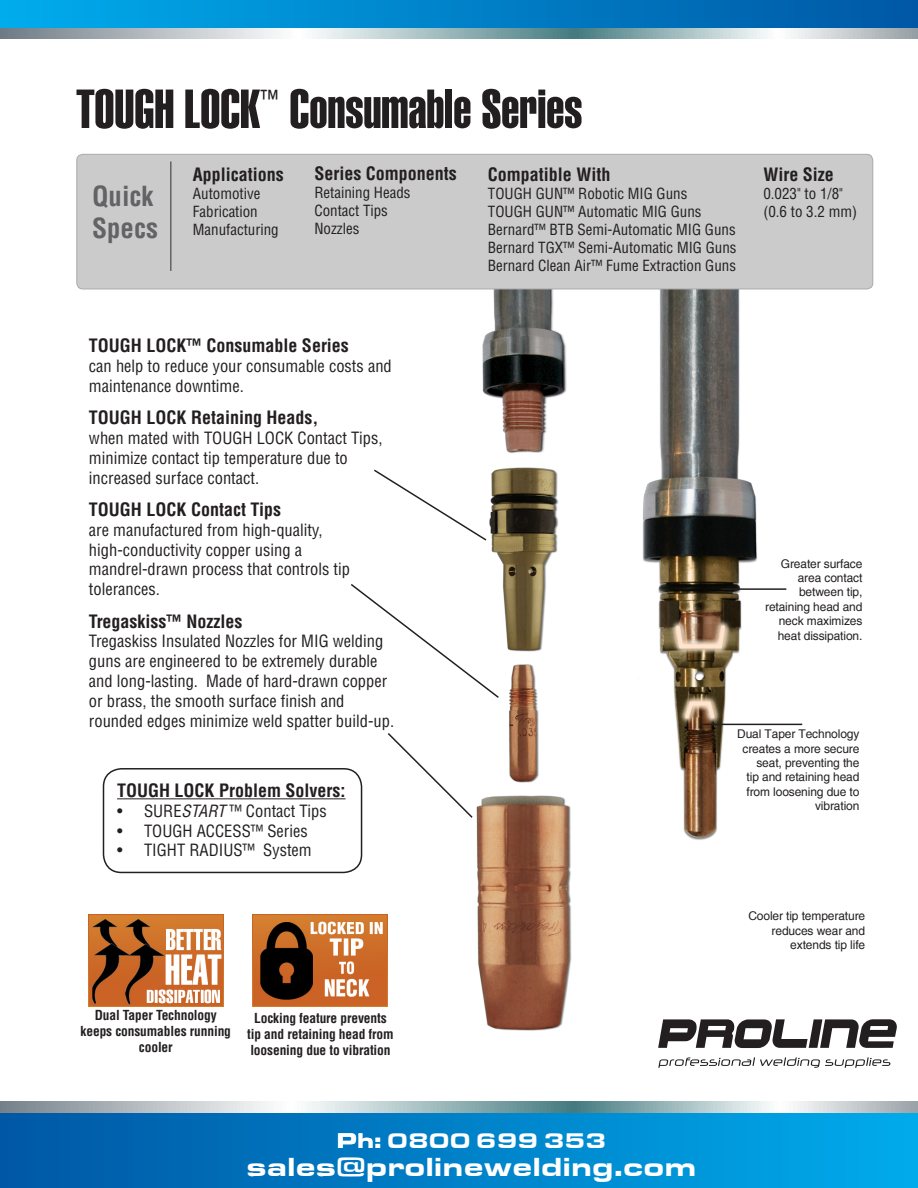
<style>
.page{position:relative;width:918px;height:1188px;background:#fff}
.page>*{position:absolute;margin:0;border:0;box-sizing:border-box;transform-origin:0 0}
.Product_Title{font:54px "Helvetica LT Std Extra Comp";color:#231f20}
.t1{font:27px "Eurostar Black Extended";color:#fff}
.Quick_Specs{font:700 condensed 27px "Helvetica LT Std";color:#636366}
.Product_Title-2{font:condensed 24px "Helvetica";color:#231f20}
.t2{font:21.9px "Eurostar Black Extended";color:#fff}
.Copy_Text{font:700 condensed 18px "Helvetica LT Std";color:#231f20}
.Specifications{font:700 condensed 18px "Helvetica LT Std";color:#231f20}
.Copy_Text-2{font:condensed 16.5px/19.8px "Helvetica LT Std";color:#231f20}
.Specifications-2{font:condensed 15px/18px "Helvetica LT Std";color:#231f20}
.Infographic_Text{font:700 condensed 13.5px/16.2px "Helvetica LT Std";letter-spacing:-.01em;color:#231f20;text-align:center}
.Features{font:12px/14.4px "Helvetica";letter-spacing:-.01em;color:#231f20;text-align:right}
.s1{font-style:italic}
</style>
<div class="page">
<img style="left:678px;top:289px;width:116px;height:551px">
<svg style="left:701px;top:803px;width:74px;height:37px"></svg>
<svg style="left:720px;top:587px;width:68px;height:4px"></svg>
<hr style="left:722px;top:588px;width:64px;height:2px;background:#231f20">
<svg style="left:703px;top:640px;width:100px;height:87px"></svg>
<img style="left:368px;top:289px;width:310px;height:742px">
<div style="left:77px;top:154px;width:796px;height:135px;background:#cbcbcb;border-radius:6px"></div>
<div style="left:77px;top:154px;width:796px;height:135px;border:1px solid #a7aaac;border-radius:6px"></div>
<hr style="left:170px;top:161px;width:2px;height:110px;background:#636366">
<svg style="left:351px;top:582px;width:149px;height:118px"></svg>
<svg style="left:372px;top:468px;width:116px;height:74px"></svg>
<img style="left:88px;top:914px;width:135px;height:92px">
<img style="left:252px;top:914px;width:135px;height:92px">
<svg style="left:386px;top:731px;width:88px;height:89px"></svg>
<div style="left:103px;top:768px;width:259px;height:105px;border:2px solid #231f20;border-radius:18px"></div>
<hr style="left:117px;top:798px;width:229px;height:1px;background:#231f20">
<div style="left:0;top:0;width:918px;height:30px;background:linear-gradient(to right,#00acec,#0057a5)"></div>
<svg style="left:0;top:28px;width:918px;height:11px;background:#aebfc2"></svg>
<div style="left:0;top:1111px;width:918px;height:77px;background:linear-gradient(to right,#0057a5,#00abeb)"></div>
<svg style="left:0;top:1102px;width:918px;height:11px;background:#afc0c3"></svg>
<svg style="left:658px;top:1057px;width:233px;height:11px"></svg>
<svg style="left:658px;top:1019px;width:239px;height:29px"></svg>
<p class="Product_Title" style="left:76px;top:76px;width:185px">TOUGH LOCK</p>
<p class="Product_Title-2" style="left:260px;top:82px;width:21px">™</p>
<p class="Product_Title" style="left:290px;top:76px;width:294px">Consumable Series</p>
<p class="Quick_Specs" style="left:92px;top:179px;width:63px">Quick</p>
<p class="Quick_Specs" style="left:92px;top:212px;width:67px">Specs</p>
<p class="Specifications" style="left:193px;top:163px;width:93px">Applications</p>
<p class="Specifications-2" style="left:193px;top:184px;width:69px">Automotive<br>Fabrication</p>
<p class="Specifications-2" style="left:193px;top:220px;width:87px">Manufacturing</p>
<p class="Specifications" style="left:314px;top:162px;width:144px">Series Components</p>
<p class="Specifications-2" style="left:314px;top:184px;width:98px">Retaining Heads<br>Contact Tips</p>
<p class="Specifications-2" style="left:314px;top:220px;width:46px">Nozzles</p>
<p class="Specifications" style="left:488px;top:163px;width:124px">Compatible With</p>
<p class="Specifications-2" style="left:488px;top:184px;width:201px">TOUGH GUN™ Robotic MIG Guns</p>
<p class="Specifications-2" style="left:488px;top:202px;width:215px">TOUGH GUN™ Automatic MIG Guns</p>
<p class="Specifications-2" style="left:488px;top:220px;width:249px">Bernard™ BTB Semi-Automatic MIG Guns</p>
<p class="Specifications-2" style="left:488px;top:238px;width:250px">Bernard TGX™ Semi-Automatic MIG Guns</p>
<p class="Specifications-2" style="left:488px;top:256px;width:250px">Bernard Clean Air™ Fume Extraction Guns</p>
<p class="Specifications" style="left:763px;top:163px;width:72px">Wire Size</p>
<p class="Specifications-2" style="left:763px;top:184px;width:81px">0.023" to 1/8"</p>
<p class="Specifications-2" style="left:763px;top:202px;width:95px">(0.6 to 3.2 mm)</p>
<p class="Copy_Text" style="left:89px;top:334px;width:261px">TOUGH LOCK™ Consumable Series</p>
<p class="Copy_Text-2" style="left:89px;top:356px;width:304px">can help to reduce your consumable costs and maintenance downtime.</p>
<p class="Copy_Text" style="left:89px;top:406px;width:231px">TOUGH LOCK Retaining Heads,</p>
<p class="Copy_Text-2" style="left:89px;top:428px;width:295px">when mated with TOUGH LOCK Contact Tips, minimize contact tip temperature due to increased surface contact.</p>
<p class="Copy_Text" style="left:89px;top:498px;width:194px">TOUGH LOCK Contact Tips</p>
<p class="Copy_Text-2" style="left:89px;top:520px;width:235px">are manufactured from high-quality,</p>
<p class="Copy_Text-2" style="left:89px;top:540px;width:215px">high-conductivity copper using a</p>
<p class="Copy_Text-2" style="left:89px;top:559px;width:263px">mandrel-drawn process that controls tip tolerances.</p>
<p class="Copy_Text" style="left:89px;top:610px;width:155px">Tregaskiss™ Nozzles</p>
<p class="Copy_Text-2" style="left:89px;top:631px;width:307px">Tregaskiss Insulated Nozzles for MIG welding guns are engineered to be extremely durable and long-lasting. Made of hard-drawn copper or brass, the smooth surface finish and rounded edges minimize weld spatter build-up.</p>
<p class="Copy_Text" style="left:117px;top:779px;width:230px">TOUGH LOCK Problem Solvers:</p>
<p class="Copy_Text-2" style="left:117px;top:801px;width:211px">• SURE<span class="s1">START</span> ™ Contact Tips</p>
<p class="Copy_Text-2" style="left:117px;top:821px;width:192px">• TOUGH ACCESS™ Series</p>
<p class="Copy_Text-2" style="left:117px;top:840px;width:196px">• TIGHT RADIUS™ System</p>
<p class="Infographic_Text" style="left:81px;top:1007px;width:152px">Dual Taper Technology keeps consumables running cooler</p>
<p class="Infographic_Text" style="left:247px;top:1009px;width:148px">Locking feature prevents tip and retaining head from loosening due to vibration</p>
<h3 class="t2" style="left:336px;top:1127px;width:271px">Ph: 0800 699 353</h3>
<h2 class="t1" style="left:247px;top:1150px;width:451px">sales@prolinewelding.com</h2>
<p class="Features" style="left:765px;top:557px;width:99px">Greater surface area contact between tip, retaining head and neck maximizes heat dissipation.</p>
<p class="Features" style="left:737px;top:727px;width:124px">Dual Taper Technology creates a more secure seat, preventing the<br>tip and retaining head from loosening due to vibration</p>
<p class="Features" style="left:748px;top:909px;width:118px">Cooler tip temperature reduces wear and extends tip life</p>
</div>
